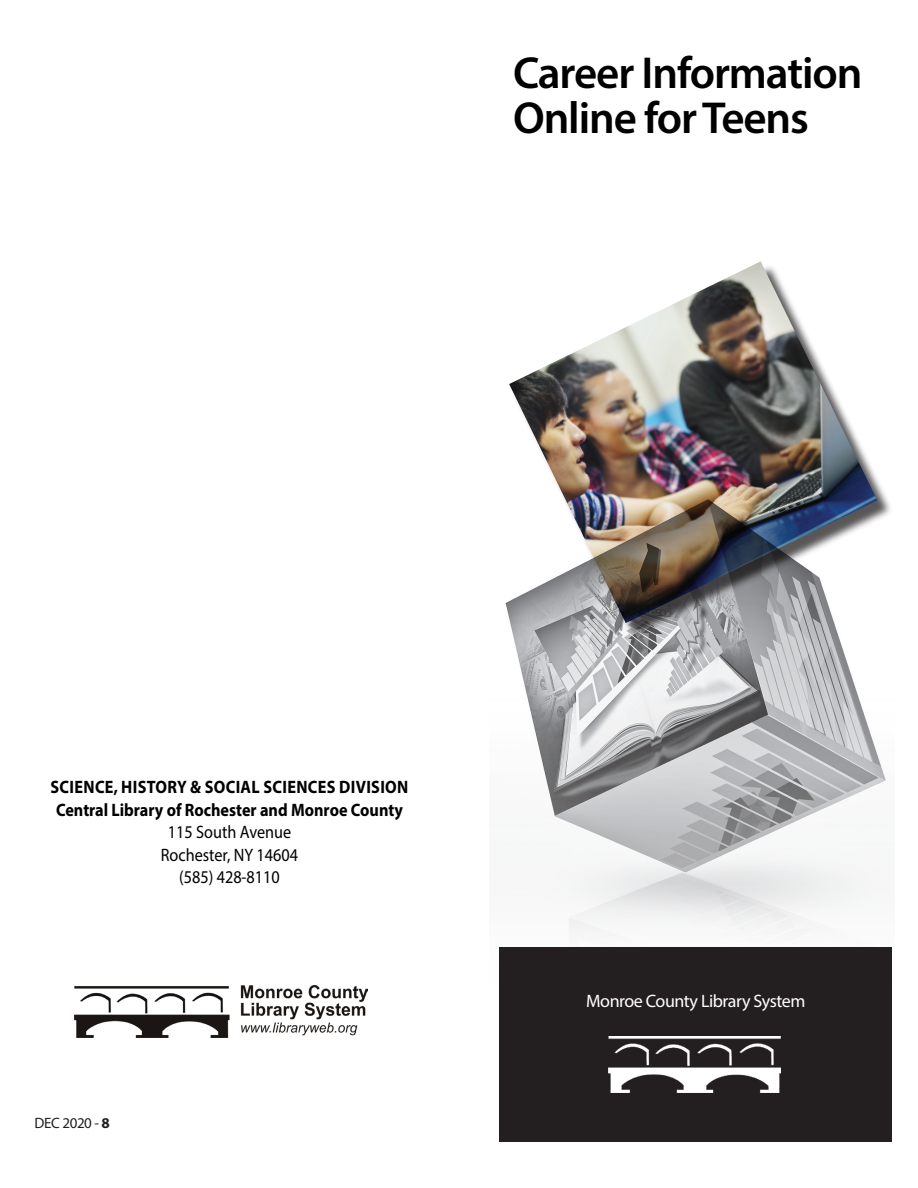
<style>
.page{position:relative;width:918px;height:1188px;background:#fff}
.page>*{position:absolute;margin:0;border:0;box-sizing:border-box;transform-origin:0 0}
.t1{font:600 45px/45px "Myriad Pro";letter-spacing:-.025em;color:#000}
.t2{font:700 18px/22.5px "Myriad Pro";letter-spacing:.005em;color:#000;text-align:center;scale:.9 1}
.t3{font:18px/22.5px "Myriad Pro";color:#000;text-align:center;scale:.9 1}
.t4{font:18px "Myriad Pro";letter-spacing:-.025em;color:#fff}
.t5{font:15px "Myriad Pro";letter-spacing:-.025em;color:#231f20}
.s1{font-weight:700}
</style>
<div class="page">
<img style="left:509px;top:261px;width:367px;height:216px">
<img style="left:499px;top:477px;width:392px;height:506px">
<img style="left:75px;top:986px;width:292px;height:51px">
<div style="left:500px;top:947px;width:392px;height:195px;background:#231f20"></div>
<img style="left:609px;top:1036px;width:171px;height:56px">
<h1 class="t1" style="left:513px;top:49px;width:351px">Career Information<br>Online for Teens</h1>
<p class="t2" style="left:51px;top:775px;width:399px">SCIENCE, HISTORY &amp; SOCIAL SCIENCES DIVISION<br>Central Library of Rochester and Monroe County</p>
<p class="t3" style="left:161px;top:821px;width:154px">115 South Avenue<br>Rochester, NY 14604 (585) 428-8110</p>
<p class="t5" style="left:35px;top:1114px;width:77px">DEC 2020 - <span class="s1">8</span></p>
<p class="t4" style="left:586px;top:990px;width:221px">Monroe County Library System</p>
</div>
